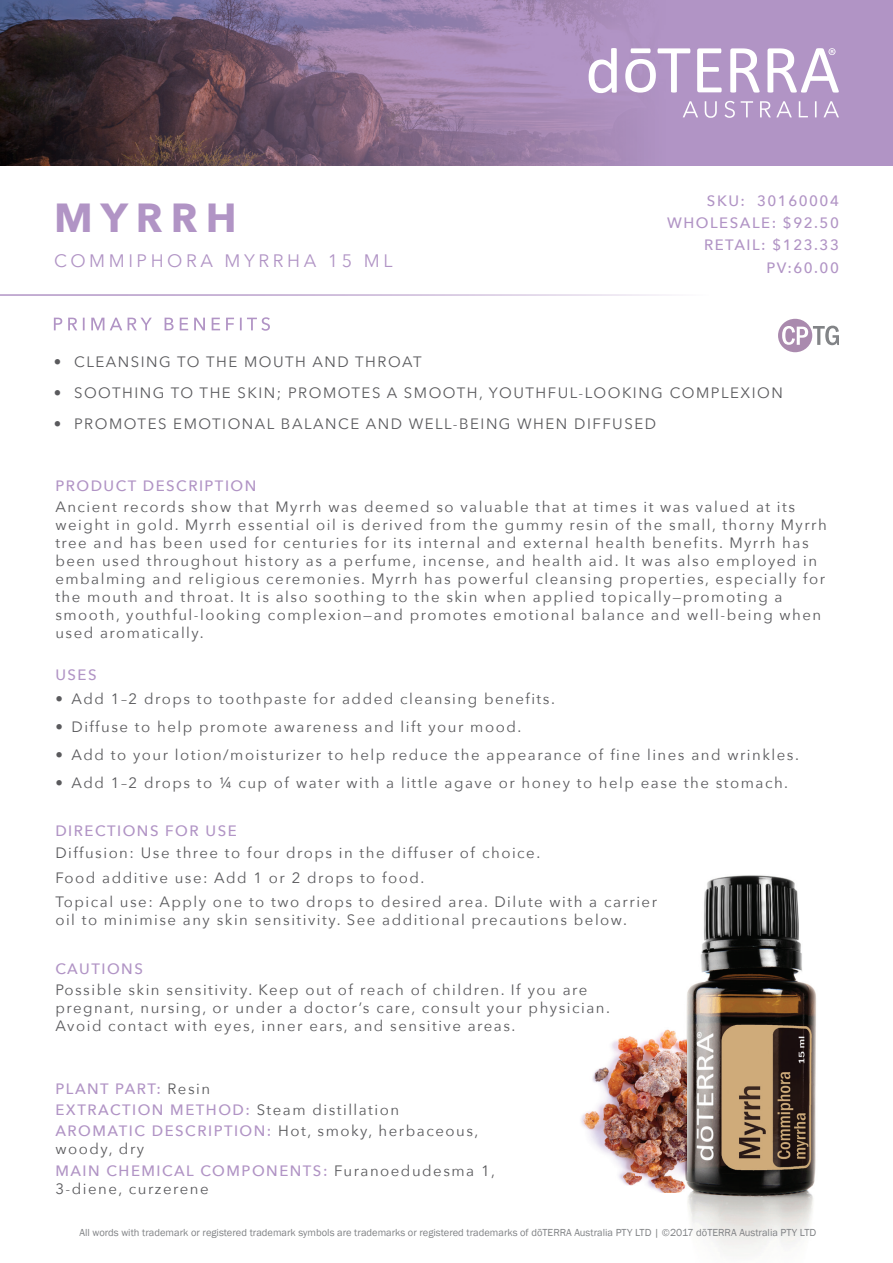
<style>
.page{position:relative;width:893px;height:1263px;background:#fff}
.page>*{position:absolute;margin:0;border:0;box-sizing:border-box;transform-origin:0 0}
.t1{font:700 40.5px "Avenir Next";letter-spacing:.2em;color:#b194c5}
.t2{font:18px "Avenir Next";letter-spacing:.2em;color:#b194c5}
.Body{font:15px/18px "Avenir Next";letter-spacing:.1em;color:#5a5a5d}
.Directions_Bold_Attr{font:15px/18px "Avenir Next";letter-spacing:.1em;color:#5a5a5d}
.Oil_Attribute_Panel{font:15px/18px "Avenir Next";letter-spacing:.1em;color:#5a5a5d}
.Tag_details{font:500 15px "Avenir Next";letter-spacing:.1em;color:#b194c5}
.Oil_Attribute_Panel-2{font:500 15px "Avenir Next";letter-spacing:.1em;color:#b194c5}
.Purple_Headers{font:500 15px "Avenir Next";letter-spacing:.1em;color:#b194c5}
.t3{font:10.5px "Franklin Gothic";color:#808285}
.s1{font-weight:400;color:#5a5a5d}
.s2{font-weight:500;color:#b194c5}
</style>
<div class="page">
<img style="left:581px;top:1029px;width:101px;height:163px">
<svg style="left:0;top:0;width:893px;height:166px;background:#836c8b"></svg>
<svg style="left:730px;top:48px;width:30px;height:45px"></svg>
<svg style="left:697px;top:48px;width:25px;height:44px"></svg>
<svg style="left:589px;top:48px;width:28px;height:45px"></svg>
<svg style="left:767px;top:48px;width:72px;height:45px"></svg>
<svg style="left:625px;top:48px;width:65px;height:45px"></svg>
<svg style="left:683px;top:101px;width:156px;height:17px;background:#bfa7cf"></svg>
<hr style="left:0;top:294px;width:839px;height:2px;background:#b194c5">
<svg style="left:54px;top:317px;width:216px;height:14px"></svg>
<svg style="left:778px;top:319px;width:61px;height:33px"></svg>
<img style="left:682px;top:875px;width:135px;height:381px">
<p class="t1" style="left:54px;top:183px;width:184px">MYRRH</p>
<p class="t2" style="left:54px;top:245px;width:340px">COMMIPHORA MYRRHA 15 ML</p>
<p class="Tag_details" style="left:707px;top:188px;width:133px">SKU: 30160004</p>
<p class="Tag_details" style="left:667px;top:210px;width:173px">WHOLESALE: $92.50</p>
<p class="Tag_details" style="left:704px;top:232px;width:136px">RETAIL: $123.33</p>
<p class="Tag_details" style="left:766px;top:255px;width:74px">PV:60.00</p>
<p class="Body" style="left:54px;top:352px;width:369px">• CLEANSING TO THE MOUTH AND THROAT</p>
<p class="Body" style="left:54px;top:383px;width:731px">• SOOTHING TO THE SKIN; PROMOTES A SMOOTH, YOUTHFUL-LOOKING COMPLEXION</p>
<p class="Body" style="left:54px;top:414px;width:604px">• PROMOTES EMOTIONAL BALANCE AND WELL-BEING WHEN DIFFUSED</p>
<p class="Purple_Headers" style="left:55px;top:473px;width:203px">PRODUCT DESCRIPTION</p>
<p class="Body" style="left:55px;top:497px;width:773px">Ancient records show that Myrrh was deemed so valuable that at times it was valued at its weight in gold. Myrrh essential oil is derived from the gummy resin of the small, thorny Myrrh tree and has been used for centuries for its internal and external health benefits. Myrrh has been used throughout history as a perfume, incense, and health aid. It was also employed in embalming and religious ceremonies. Myrrh has powerful cleansing properties, especially for the mouth and throat. It is also soothing to the skin when applied topically—promoting a smooth, youthful-looking complexion—and promotes emotional balance and well-being when used aromatically.</p>
<p class="Purple_Headers" style="left:55px;top:662px;width:43px">USES</p>
<p class="Body" style="left:55px;top:689px;width:501px">• Add 1–2 drops to toothpaste for added cleansing benefits.</p>
<p class="Body" style="left:55px;top:717px;width:467px">• Diffuse to help promote awareness and lift your mood.</p>
<p class="Body" style="left:55px;top:745px;width:745px">• Add to your lotion/moisturizer to help reduce the appearance of fine lines and wrinkles.</p>
<p class="Body" style="left:55px;top:773px;width:734px">• Add 1–2 drops to ¼ cup of water with a little agave or honey to help ease the stomach.</p>
<p class="Purple_Headers" style="left:55px;top:818px;width:183px">DIRECTIONS FOR USE</p>
<p class="Directions_Bold_Attr" style="left:55px;top:843px;width:486px">Diffusion: Use three to four drops in the diffuser of choice.</p>
<p class="Directions_Bold_Attr" style="left:55px;top:868px;width:371px">Food additive use: Add 1 or 2 drops to food.</p>
<p class="Directions_Bold_Attr" style="left:55px;top:892px;width:603px">Topical use: Apply one to two drops to desired area. Dilute with a carrier oil to minimise any skin sensitivity. See additional precautions below.</p>
<p class="Purple_Headers" style="left:55px;top:956px;width:89px">CAUTIONS</p>
<p class="Body" style="left:55px;top:980px;width:556px">Possible skin sensitivity. Keep out of reach of children. If you are pregnant, nursing, or under a doctor’s care, consult your physician.<br>Avoid contact with eyes, inner ears, and sensitive areas.</p>
<p class="Oil_Attribute_Panel-2" style="left:55px;top:1076px;width:156px">PLANT PART: <span class="s1">Resin</span></p>
<p class="Oil_Attribute_Panel-2" style="left:55px;top:1097px;width:345px">EXTRACTION METHOD: <span class="s1">Steam distillation</span></p>
<p class="Oil_Attribute_Panel" style="left:55px;top:1121px;width:424px"><span class="s2">AROMATIC DESCRIPTION:</span> Hot, smoky, herbaceous, woody, dry</p>
<p class="Oil_Attribute_Panel" style="left:55px;top:1161px;width:441px"><span class="s2">MAIN CHEMICAL COMPONENTS:</span> Furanoedudesma 1,<br>3-diene, curzerene</p>
<p class="t3" style="left:80px;top:1226px;width:738px">All words with trademark or registered trademark symbols are trademarks or registered trademarks of dōTERRA Australia PTY LTD | ©2017 dōTERRA Australia PTY LTD</p>
</div>
